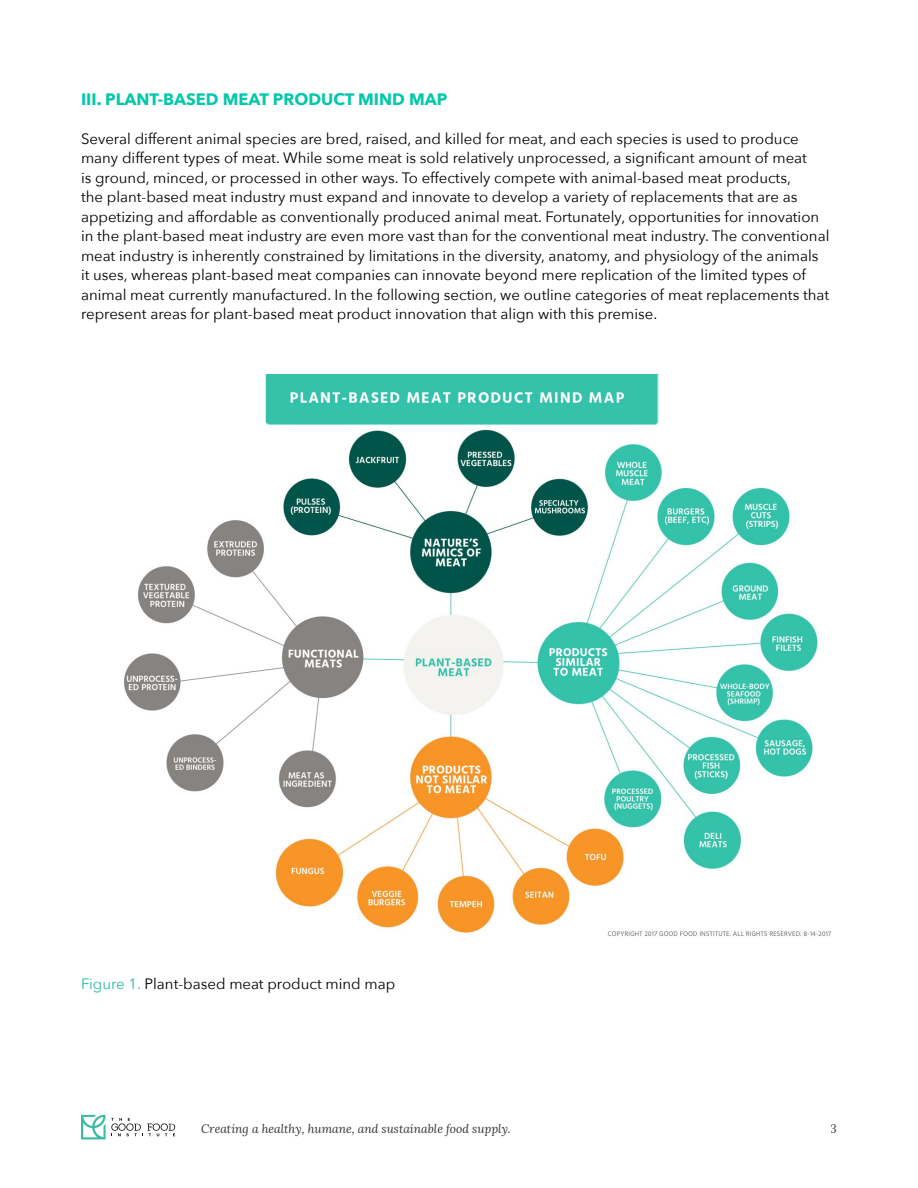
<style>
.page{position:relative;width:918px;height:1188px;background:#fff}
.page>*{position:absolute;margin:0;border:0;box-sizing:border-box;transform-origin:0 0}
.t1{font:700 16.5px "Avenir Next";color:#03c8aa}
.t2{font:15px/19.5px "Avenir Next";color:#000}
.t3{font:italic 12px "Lora";color:#000}
.s1{color:#2cbca3}
</style>
<div class="page">
<svg style="left:81px;top:1115px;width:94px;height:24px"></svg>
<img style="left:124px;top:374px;width:707px;height:562px">
<p class="t1" style="left:81px;top:88px;width:368px">III. PLANT-BASED MEAT PRODUCT MIND MAP</p>
<p class="t2" style="left:81px;top:129px;width:750px">Several different animal species are bred, raised, and killed for meat, and each species is used to produce many different types of meat. While some meat is sold relatively unprocessed, a significant amount of meat<br>is ground, minced, or processed in other ways. To effectively compete with animal-based meat products,<br>the plant-based meat industry must expand and innovate to develop a variety of replacements that are as appetizing and affordable as conventionally produced animal meat. Fortunately, opportunities for innovation in the plant-based meat industry are even more vast than for the conventional meat industry. The conventional meat industry is inherently constrained by limitations in the diversity, anatomy, and physiology of the animals it uses, whereas plant-based meat companies can innovate beyond mere replication of the limited types of animal meat currently manufactured. In the following section, we outline categories of meat replacements that represent areas for plant-based meat product innovation that align with this premise.</p>
<p class="t2" style="left:81px;top:975px;width:316px"><span class="s1">Figure 1.</span> Plant-based meat product mind map</p>
<p class="t3" style="left:201px;top:1121px;width:311px">Creating a healthy, humane, and sustainable food supply.</p>
<p class="t3" style="left:831px;top:1121px;width:8px">3</p>
</div>
